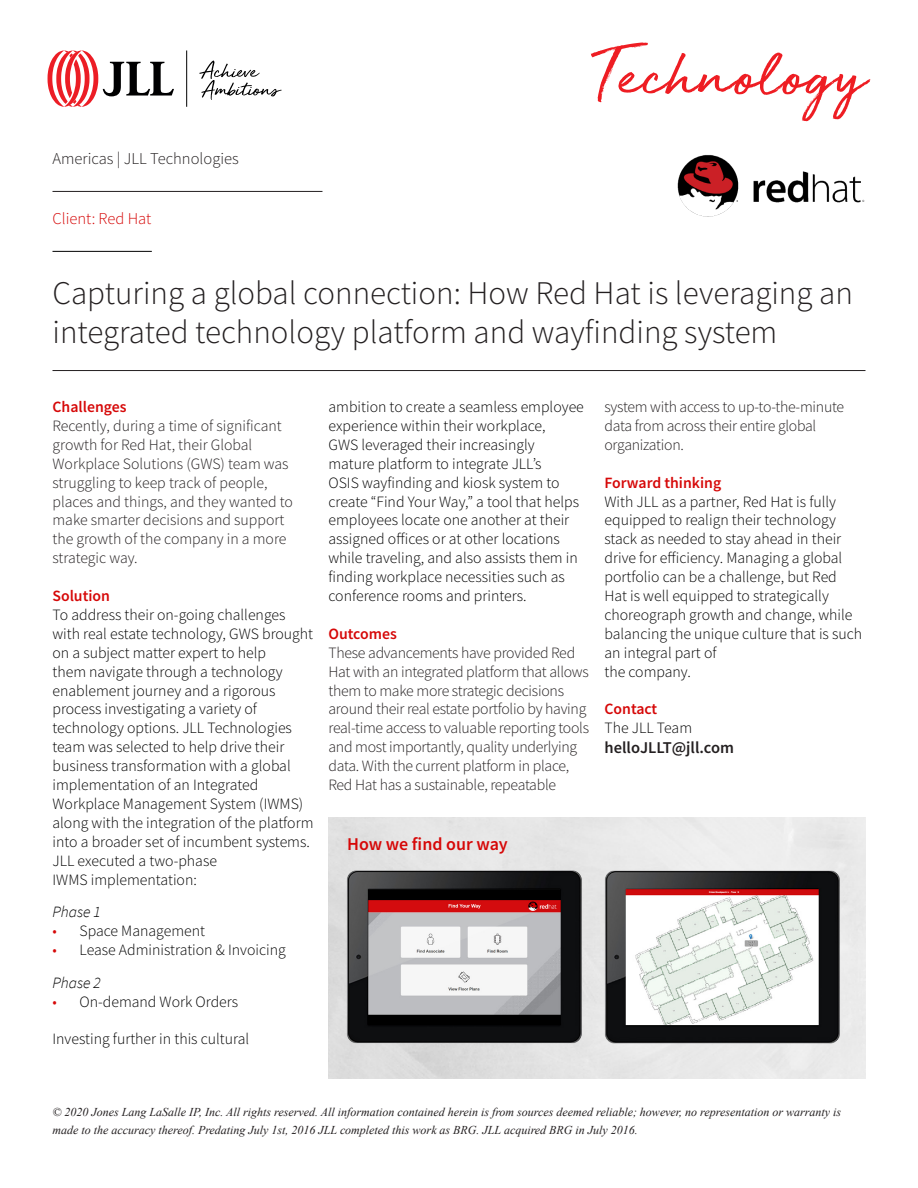
<style>
.page{position:relative;width:918px;height:1188px;background:#fff}
.page>*{position:absolute;margin:0;border:0;box-sizing:border-box;transform-origin:0 0}
.t1{font:72px "JLL Hand";color:#ee1d23}
.Page_title{font:300 33px/39.6px "Source Sans Pro";color:#231f20}
.t2{font:600 18px "Source Sans Pro";color:#d60808}
.Page_title-2{font:300 16.5px "Source Sans Pro";color:#231f20}
.p1{font:600 16.5px "Source Sans Pro";color:#231f20}
.p1-2{font:300 16.5px "Source Sans Pro";color:#d60808}
.p1-3{font:300 15.75px/18.9px "Source Sans Pro";color:#000}
.p1-4{font:300 15.75px/18.9px "Source Sans Pro";letter-spacing:-.015em;color:#231f20}
.p1-5{font:600 15.75px "Source Sans Pro";color:#d60808}
.p1-6{font:italic 300 15.75px "Source Sans Pro";color:#000}
.Footer_small_print_n{font:italic 12px/18px "Times New Roman";color:#231f20}
.s1{color:#d60808}
</style>
<div class="page">
<hr style="left:52px;top:370px;width:814px;height:1px;background:#231f20">
<hr style="left:52px;top:191px;width:270px;height:1px;background:#231f20">
<hr style="left:52px;top:251px;width:100px;height:1px;background:#000">
<svg style="left:199px;top:61px;width:83px;height:39px"></svg>
<svg style="left:48px;top:50px;width:126px;height:57px"></svg>
<hr style="left:186px;top:50px;width:1px;height:57px;background:#000001">
<img style="left:345px;top:869px;width:243px;height:180px">
<img style="left:603px;top:869px;width:243px;height:180px">
<img style="left:677px;top:155px;width:188px;height:62px">
<p class="Page_title-2" style="left:52px;top:148px;width:188px">Americas | JLL Technologies</p>
<p class="p1-2" style="left:52px;top:208px;width:100px">Client: Red Hat</p>
<p class="t1" style="left:592px;top:26px;width:275px">Technology</p>
<p class="Page_title" style="left:52px;top:273px;width:802px">Capturing a global connection: How Red Hat is leveraging an integrated technology platform and wayfinding system</p>
<p class="p1-5" style="left:52px;top:396px;width:76px">Challenges</p>
<p class="p1-4" style="left:52px;top:416px;width:242px">Recently, during a time of significant growth for Red Hat, their Global<br>Workplace Solutions (GWS) team was struggling to keep track of people, places and things, and they wanted to make smarter decisions and support the growth of the company in a more strategic way.</p>
<p class="p1-5" style="left:52px;top:585px;width:59px">Solution</p>
<p class="p1-3" style="left:52px;top:605px;width:262px">To address their on-going challenges with real estate technology, GWS brought on a subject matter expert to help<br>them navigate through a technology enablement journey and a rigorous process investigating a variety of technology options. JLL Technologies team was selected to help drive their business transformation with a global implementation of an Integrated Workplace Management System (IWMS) along with the integration of the platform into a broader set of incumbent systems.<br>JLL executed a two-phase</p>
<p class="p1-3" style="left:52px;top:870px;width:146px">IWMS implementation:</p>
<p class="p1-6" style="left:52px;top:902px;width:50px">Phase 1</p>
<p class="p1-3" style="left:52px;top:921px;width:154px"><span class="s1">•</span> Space Management</p>
<p class="p1-3" style="left:52px;top:940px;width:235px"><span class="s1">•</span> Lease Administration &amp; Invoicing</p>
<p class="p1-6" style="left:52px;top:973px;width:50px">Phase 2</p>
<p class="p1-3" style="left:52px;top:992px;width:187px"><span class="s1">•</span> On-demand Work Orders</p>
<p class="p1-3" style="left:52px;top:1030px;width:198px">Investing further in this cultural</p>
<p class="p1-3" style="left:328px;top:397px;width:257px">ambition to create a seamless employee experience within their workplace,<br>GWS leveraged their increasingly mature platform to integrate JLL’s<br>OSIS wayfinding and kiosk system to create “Find Your Way,” a tool that helps employees locate one another at their assigned offices or at other locations while traveling, and also assists them in finding workplace necessities such as conference rooms and printers.</p>
<p class="p1-5" style="left:328px;top:623px;width:70px">Outcomes</p>
<p class="p1-4" style="left:328px;top:643px;width:262px">These advancements have provided Red Hat with an integrated platform that allows them to make more strategic decisions around their real estate portfolio by having real-time access to valuable reporting tools and most importantly, quality underlying data. With the current platform in place, Red Hat has a sustainable, repeatable</p>
<p class="t2" style="left:347px;top:832px;width:162px">How we find our way</p>
<p class="p1-4" style="left:604px;top:397px;width:241px">system with access to up-to-the-minute data from across their entire global organization.</p>
<p class="p1-5" style="left:604px;top:472px;width:118px">Forward thinking</p>
<p class="p1-3" style="left:604px;top:492px;width:259px">With JLL as a partner, Red Hat is fully equipped to realign their technology stack as needed to stay ahead in their drive for efficiency. Managing a global portfolio can be a challenge, but Red Hat is well equipped to strategically choreograph growth and change, while balancing the unique culture that is such an integral part of</p>
<p class="p1-3" style="left:604px;top:662px;width:88px">the company.</p>
<p class="p1-5" style="left:604px;top:699px;width:54px">Contact</p>
<p class="p1-3" style="left:604px;top:719px;width:89px">The JLL Team</p>
<p class="p1" style="left:604px;top:737px;width:131px">helloJLLT@jll.com</p>
<p class="Footer_small_print_n" style="left:52px;top:1103px;width:790px">© 2020 Jones Lang LaSalle IP, Inc. All rights reserved. All information contained herein is from sources deemed reliable; however, no representation or warranty is made to the accuracy thereof. Predating July 1st, 2016 JLL completed this work as BRG. JLL acquired BRG in July 2016.</p>
</div>
